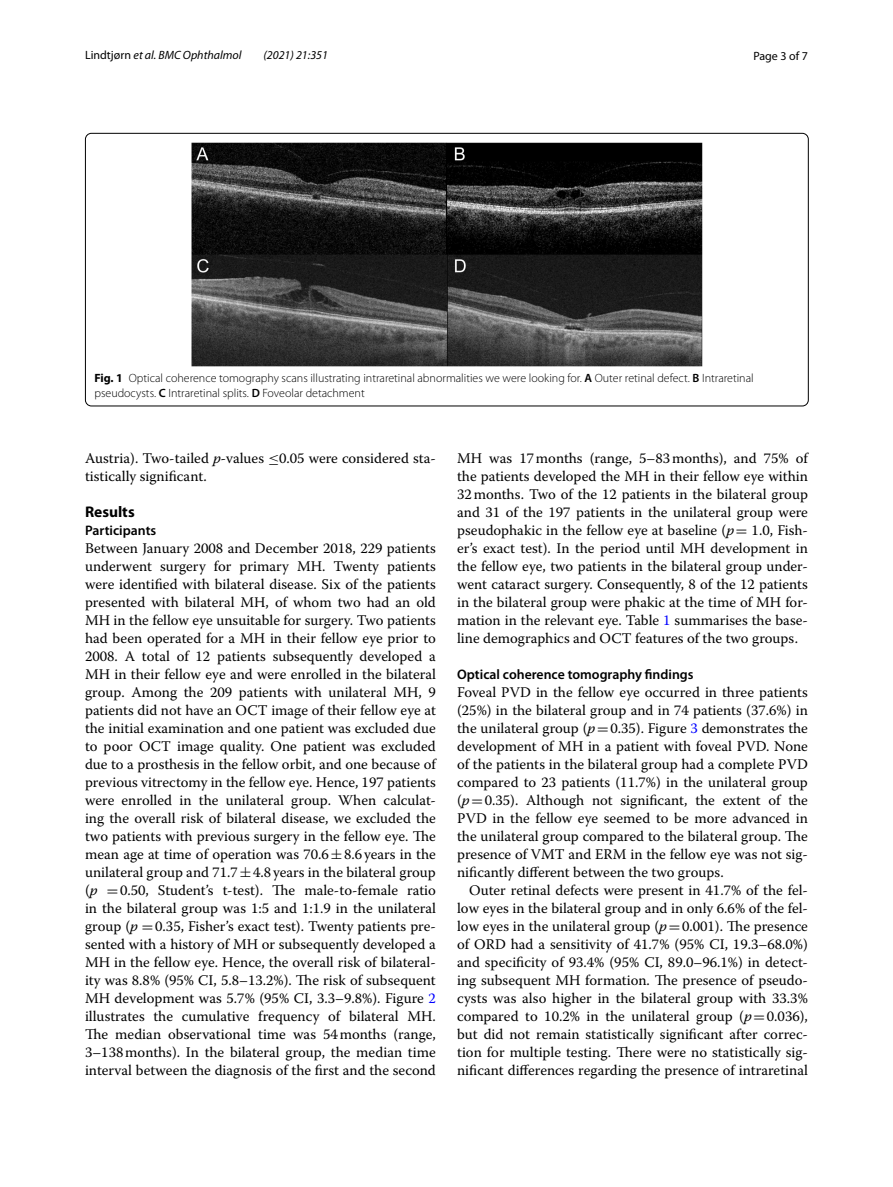
<style>
.page{position:relative;width:893px;height:1187px;background:#fff}
.page>*{position:absolute;margin:0;border:0;box-sizing:border-box;transform-origin:0 0}
.t1{font:700 15.45px "Myriad Pro";color:#000}
.t2{font:14.7px/18px "Warnock Pro";color:#000;text-align:justify}
.t3{font:600 13.8px "Myriad Pro";color:#000}
.t4{font:300 12px/15px "Myriad Pro";color:#000}
.t5{font:italic 12px "Myriad Pro";color:#000}
.t6{font:12px "Myriad Pro";color:#000}
.s1{font-style:normal}
.s2{font-weight:700}
.s3{font-weight:600}
.s4{font-style:italic}
.s5{font-family:"MTSY"}
.s6{color:#00f}
</style>
<div class="page">
<img style="left:192px;top:142px;width:510px;height:224px">
<p class="t5" style="left:85px;top:48px;width:158px"><span class="s1">Lindtjørn</span> et al. BMC Ophthalmol</p>
<p class="t5" style="left:263px;top:48px;width:66px">(2021) 21:351</p>
<p class="t6" style="left:753px;top:48px;width:56px">Page 3 of 7</p>
<p class="t4" style="left:94px;top:370px;width:661px"><span class="s2">Fig. 1</span> Optical coherence tomography scans illustrating intraretinal abnormalities we were looking for. <span class="s3">A</span> Outer retinal defect. <span class="s3">B</span> Intraretinal pseudocysts. <span class="s3">C</span> Intraretinal splits. <span class="s3">D</span> Foveolar detachment</p>
<p class="t2" style="left:85px;top:449px;width:352px">Austria). Two-tailed <span class="s4">p-</span>values <span class="s5">≤</span>0.05 were considered sta&shy;tistically significant.</p>
<p class="t1" style="left:85px;top:501px;width:51px">Results</p>
<p class="t3" style="left:85px;top:521px;width:73px">Participants</p>
<p class="t2" style="left:85px;top:539px;width:352px">Between January 2008 and December 2018, 229 patients underwent surgery for primary MH. Twenty patients were identified with bilateral disease. Six of the patients presented with bilateral MH, of whom two had an old MH in the fellow eye unsuitable for surgery. Two patients had been operated for a MH in their fellow eye prior to 2008. A total of 12 patients subsequently developed a MH in their fellow eye and were enrolled in the bilateral group. Among the 209 patients with unilateral MH, 9 patients did not have an OCT image of their fellow eye at the initial examination and one patient was excluded due to poor OCT image quality. One patient was excluded due to a prosthesis in the fellow orbit, and one because of previous vitrectomy in the fellow eye. Hence, 197 patients were enrolled in the unilateral group. When calculat&shy;ing the overall risk of bilateral disease, we excluded the two patients with previous surgery in the fellow eye. The mean age at time of operation was 70.6<span class="s5">±</span>8.6years in the unilateral group and 71.7<span class="s5">±</span>4.8years in the bilateral group (<span class="s4">p</span> <span class="s5">=</span>0.50, Student’s t-test). The male-to-female ratio in the bilateral group was 1:5 and 1:1.9 in the unilateral group (<span class="s4">p</span> <span class="s5">=</span>0.35, Fisher’s exact test). Twenty patients pre&shy;sented with a history of MH or subsequently developed a MH in the fellow eye. Hence, the overall risk of bilateral&shy;ity was 8.8% (95% CI, 5.8–13.2%). The risk of subsequent MH development was 5.7% (95% CI, 3.3–9.8%). Figure <span class="s6">2 </span>illustrates the cumulative frequency of bilateral MH.<br>The median observational time was 54months (range, 3–138months). In the bilateral group, the median time interval between the diagnosis of the first and the second</p>
<p class="t2" style="left:457px;top:449px;width:352px">MH was 17months (range, 5–83months), and 75% of the patients developed the MH in their fellow eye within 32months. Two of the 12 patients in the bilateral group and 31 of the 197 patients in the unilateral group were pseudophakic in the fellow eye at baseline (<span class="s4">p</span><span class="s5">=</span> 1.0, Fish&shy;er’s exact test). In the period until MH development in the fellow eye, two patients in the bilateral group under&shy;went cataract surgery. Consequently, 8 of the 12 patients in the bilateral group were phakic at the time of MH for&shy;mation in the relevant eye. Table <span class="s6">1</span> summarises the base&shy;line demographics and OCT features of the two groups.</p>
<p class="t3" style="left:457px;top:665px;width:238px">Optical coherence tomography findings</p>
<p class="t2" style="left:457px;top:683px;width:352px">Foveal PVD in the fellow eye occurred in three patients (25%) in the bilateral group and in 74 patients (37.6%) in the unilateral group (<span class="s4">p</span><span class="s5">=</span>0.35). Figure <span class="s6">3</span> demonstrates the development of MH in a patient with foveal PVD. None of the patients in the bilateral group had a complete PVD compared to 23 patients (11.7%) in the unilateral group (<span class="s4">p</span><span class="s5">=</span>0.35). Although not significant, the extent of the PVD in the fellow eye seemed to be more advanced in the unilateral group compared to the bilateral group. The presence of VMT and ERM in the fellow eye was not sig&shy;nificantly different between the two groups.</p>
<p class="t2" style="left:457px;top:881px;width:352px;text-indent:12px">Outer retinal defects were present in 41.7% of the fel&shy;low eyes in the bilateral group and in only 6.6% of the fel&shy;low eyes in the unilateral group (<span class="s4">p</span><span class="s5">=</span>0.001). The presence of ORD had a sensitivity of 41.7% (95% CI, 19.3–68.0%) and specificity of 93.4% (95% CI, 89.0–96.1%) in detect&shy;ing subsequent MH formation. The presence of pseudo&shy;cysts was also higher in the bilateral group with 33.3% compared to 10.2% in the unilateral group (<span class="s4">p</span><span class="s5">=</span>0.036), but did not remain statistically significant after correc&shy;tion for multiple testing. There were no statistically sig&shy;nificant differences regarding the presence of intraretinal</p>
</div>
